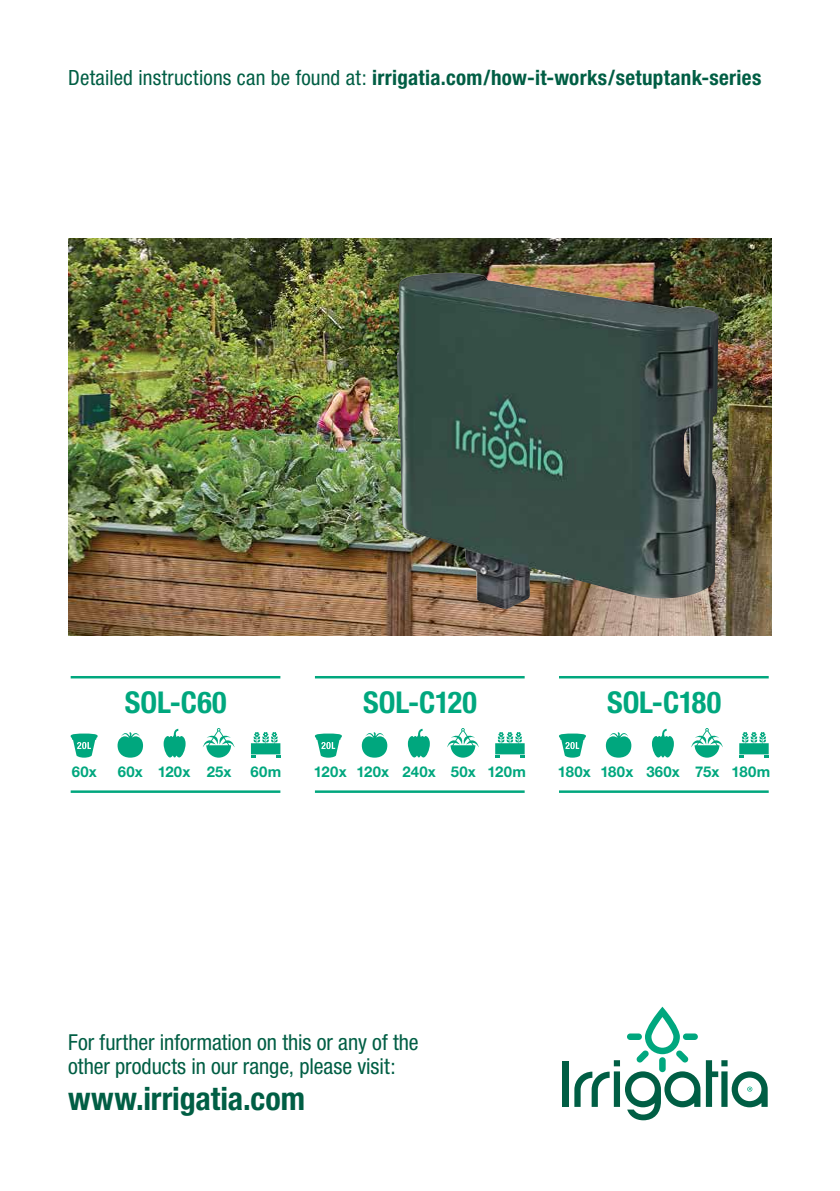
<style>
.page{position:relative;width:840px;height:1191px;background:#fff}
.page>*{position:absolute;margin:0;border:0;box-sizing:border-box;transform-origin:0 0}
.t1{font:700 condensed 32px "Helvetica Neue";color:#005e44}
.t2{font:700 condensed 30px "Helvetica Neue";color:#00a77e}
.t3{font:condensed 22px/24px "Helvetica Neue";color:#005e44}
.t4{font:700 condensed 21px "Helvetica Neue";letter-spacing:.015em;color:#005e44}
.t5{font:700 14.8px "Helvetica Neue";letter-spacing:.01em;color:#00a77e}
.s1{font-weight:400}
</style>
<div class="page">
<img style="left:68px;top:238px;width:703px;height:397px">
<svg style="left:71px;top:733px;width:27px;height:24px"></svg>
<svg style="left:163px;top:729px;width:22px;height:28px"></svg>
<svg style="left:117px;top:732px;width:26px;height:25px"></svg>
<svg style="left:251px;top:732px;width:29px;height:25px"></svg>
<hr style="left:71px;top:676px;width:209px;height:2px;background:#00a77e">
<hr style="left:71px;top:790px;width:209px;height:3px;background:#00a77e">
<svg style="left:203px;top:728px;width:31px;height:29px"></svg>
<svg style="left:315px;top:733px;width:27px;height:24px"></svg>
<svg style="left:407px;top:729px;width:22px;height:28px"></svg>
<svg style="left:361px;top:732px;width:26px;height:25px"></svg>
<svg style="left:495px;top:732px;width:29px;height:25px"></svg>
<hr style="left:315px;top:676px;width:209px;height:2px;background:#00a77e">
<hr style="left:315px;top:790px;width:209px;height:3px;background:#00a77e">
<svg style="left:447px;top:728px;width:31px;height:29px"></svg>
<svg style="left:559px;top:733px;width:26px;height:24px"></svg>
<svg style="left:651px;top:729px;width:22px;height:28px"></svg>
<svg style="left:605px;top:732px;width:26px;height:25px"></svg>
<svg style="left:739px;top:732px;width:29px;height:25px"></svg>
<hr style="left:558px;top:676px;width:210px;height:2px;background:#00a77e">
<hr style="left:558px;top:790px;width:210px;height:3px;background:#00a77e">
<svg style="left:691px;top:728px;width:31px;height:29px"></svg>
<div style="left:561px;top:1061px;width:7px;height:45px;background:#005e44"></div>
<svg style="left:574px;top:1006px;width:193px;height:114px"></svg>
<img style="left:396px;top:273px;width:322px;height:336px">
<p class="t4" style="left:68px;top:64px;width:694px"><span class="s1">Detailed instructions can be found at:</span> irrigatia.com/how-it-works/setuptank-series</p>
<h2 class="t2" style="left:125px;top:684px;width:103px">SOL-C60</h2>
<p class="t5" style="left:72px;top:762px;width:27px">60x</p>
<p class="t5" style="left:118px;top:762px;width:115px">60x 120x 25x</p>
<p class="t5" style="left:250px;top:762px;width:32px">60m</p>
<h2 class="t2" style="left:363px;top:684px;width:115px">SOL-C120</h2>
<p class="t5" style="left:314px;top:762px;width:213px">120x 120x 240x 50x 120m</p>
<h2 class="t2" style="left:606px;top:684px;width:116px">SOL-C180</h2>
<p class="t5" style="left:557px;top:762px;width:213px">180x 180x 360x 75x 180m</p>
<p class="t3" style="left:68px;top:1029px;width:352px">For further information on this or any of the other products in our range, please visit:</p>
<h1 class="t1" style="left:68px;top:1078px;width:238px">www.irrigatia.com</h1>
</div>
